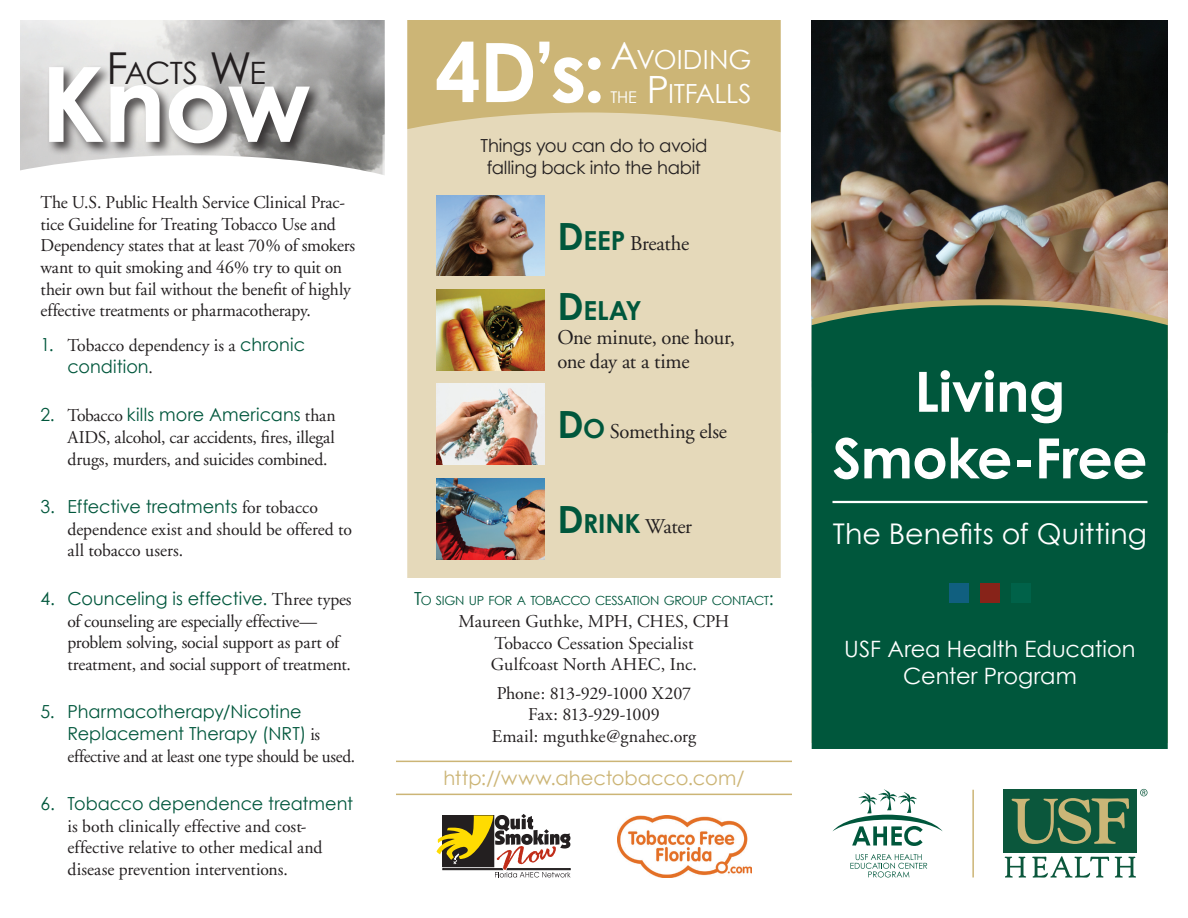
<style>
.page{position:relative;width:1188px;height:918px;background:#fff}
.page>*{position:absolute;margin:0;border:0;box-sizing:border-box;transform-origin:0 0}
.t1{font:700 104.1px "Century Gothic";color:#fff}
.t2{font:700 82.05px "Century Gothic";color:#fff}
.t3{font:700 55.5px/66.6px "Century Gothic";letter-spacing:-.01em;color:#fff;text-align:center}
.t4{font:30.75px "Century Gothic";color:#231f20}
.t5{font:28.5px "Century Gothic";color:#fff}
.t6{font:26.4px "Century Gothic";color:#fff}
.t7{font:700 26.25px "Century Gothic";color:#00573c}
.t8{font:22.5px/27px "Century Gothic";color:#fff;text-align:center}
.t9{font:21px/24px "Adobe Garamond";letter-spacing:-.02em;color:#231f20}
.t10{font:19.5px "Century Gothic";color:#ccb576}
.t11{font:18px/21.6px "Adobe Garamond";letter-spacing:-.01em;color:#231f20}
.t12{font:18px/21.6px "Century Gothic";color:#00573c}
.t13{font:18px/21.6px "Century Gothic";letter-spacing:-.02em;color:#231f20;text-align:center}
.t14{font:18px "Adobe Garamond";letter-spacing:-.01em;color:#231f20;scale:.96 1}
.t15{font:16.2px "Century Gothic";color:#fff}
.t16{font:12.6px "Century Gothic";letter-spacing:-.025em;color:#00573c}
.s1{font-size:43.95px}
.s2{font-family:"Century Gothic";color:#00573c}
.s3{font-family:"Adobe Garamond";color:#231f20}
.s4{font-size:37.65px}
.s5{font-family:"Century Gothic";font-weight:700;font-size:37.5px;color:#00573c}
.s6{font-family:"Century Gothic";font-weight:700;font-size:26.25px;color:#00573c}
.s7{font-size:37.5px}
.s8{font-size:18px}
</style>
<div class="page">
<div style="left:396px;top:20px;width:396px;height:558px;background:#ccb576"></div>
<img style="left:20px;top:20px;width:365px;height:135px">
<svg style="left:20px;top:155px;width:362px;height:20px"></svg>
<div style="left:382px;top:112px;width:399px;height:466px;background:#e5d9ba"></div>
<img style="left:812px;top:20px;width:356px;height:279px">
<div style="left:812px;top:305px;width:356px;height:444px;background:#00573c"></div>
<div style="left:1004px;top:789px;width:133px;height:64px;background:#0b573c"></div>
<svg style="left:1012px;top:798px;width:118px;height:46px"></svg>
<svg style="left:1005px;top:857px;width:21px;height:21px"></svg>
<svg style="left:1032px;top:856px;width:77px;height:22px"></svg>
<svg style="left:1115px;top:857px;width:21px;height:21px"></svg>
<svg style="left:1140px;top:789px;width:8px;height:7px"></svg>
<svg style="left:850px;top:854px;width:77px;height:24px"></svg>
<svg style="left:832px;top:789px;width:111px;height:57px"></svg>
<div style="left:46px;top:64px;width:276px;height:92px;background:#231f20;opacity:.75"></div>
<hr style="left:972px;top:790px;width:2px;height:88px;background:#ccb576">
<hr style="left:832px;top:501px;width:316px;height:2px;background:#fff">
<div style="left:1011px;top:583px;width:20px;height:20px;background:#006249"></div>
<div style="left:980px;top:583px;width:20px;height:20px;background:#872319"></div>
<div style="left:949px;top:583px;width:20px;height:20px;background:#105f7f"></div>
<img style="left:436px;top:195px;width:108px;height:81px">
<img style="left:436px;top:289px;width:108px;height:81px">
<img style="left:436px;top:384px;width:108px;height:81px">
<img style="left:436px;top:478px;width:108px;height:81px">
<svg style="left:437px;top:814px;width:134px;height:63px"></svg>
<img style="left:618px;top:815px;width:134px;height:63px">
<div style="left:385px;top:0;width:22px;height:918px;background:#fff"></div>
<div style="left:781px;top:0;width:22px;height:918px;background:#fff"></div>
<hr style="left:396px;top:794px;width:396px;height:1px;background:#ccb576">
<hr style="left:396px;top:761px;width:396px;height:1px;background:#ccb576">
<h3 class="t4" style="left:107px;top:51px;width:161px"><span class="s1">F</span>ACTS <span class="s1">W</span>E</h3>
<h1 class="t1" style="left:40px;top:25px;width:272px">Know</h1>
<p class="t11" style="left:40px;top:192px;width:316px">The U.S. Public Health Service Clinical Prac&shy;tice Guideline for Treating Tobacco Use and Dependency states that at least 70% of smokers want to quit smoking and 46% try to quit on their own but fail without the benefit of highly effective treatments or pharmacotherapy.</p>
<p class="t11" style="left:40px;top:335px;width:266px"><span class="s2">1.</span> Tobacco dependency is a <span class="s2">chronic</span></p>
<p class="t12" style="left:67px;top:355px;width:87px">condition<span class="s3">.</span></p>
<p class="t12" style="left:40px;top:404px;width:297px">2. <span class="s3">Tobacco</span> kills more Americans <span class="s3">than</span></p>
<p class="t11" style="left:67px;top:427px;width:269px">AIDS, alcohol, car accidents, fires, illegal drugs, murders, and suicides combined.</p>
<p class="t12" style="left:40px;top:496px;width:279px">3. Effective treatments <span class="s3">for tobacco</span></p>
<p class="t11" style="left:67px;top:519px;width:286px">dependence exist and should be offered to all tobacco users.</p>
<p class="t12" style="left:40px;top:588px;width:313px">4. Counceling is effective. <span class="s3">Three types</span></p>
<p class="t11" style="left:67px;top:611px;width:285px">of counseling are especially effective— problem solving, social support as part of treatment, and social support of treatment.</p>
<p class="t12" style="left:67px;top:701px;width:254px;text-indent:-27px">5. Pharmacotherapy/Nicotine<br>Replacement Therapy (NRT) <span class="s3">is</span></p>
<p class="t14" style="left:67px;top:746px;width:301px">effective and at least one type should be used.</p>
<p class="t12" style="left:40px;top:793px;width:314px">6. Tobacco dependence treatment</p>
<p class="t11" style="left:68px;top:816px;width:257px">is both clinically effective and cost&shy;effective relative to other medical and disease prevention interventions.</p>
<h2 class="t2" style="left:435px;top:10px;width:172px">4D’s:</h2>
<h3 class="t6" style="left:611px;top:41px;width:142px"><span class="s4">A</span>VOIDING</h3>
<p class="t15" style="left:611px;top:86px;width:28px">THE</p>
<h3 class="t6" style="left:647px;top:75px;width:106px"><span class="s4">P</span>ITFALLS</h3>
<p class="t13" style="left:481px;top:134px;width:228px">Things you can do to avoid falling back into the habit</p>
<p class="t9" style="left:557px;top:231px;width:133px"><span class="s5">D</span><span class="s6">EEP</span> Breathe</p>
<h3 class="t7" style="left:557px;top:290px;width:86px"><span class="s7">D</span>ELAY</h3>
<p class="t9" style="left:557px;top:326px;width:179px">One minute, one hour, one day at a time</p>
<p class="t9" style="left:557px;top:420px;width:171px"><span class="s5">D</span><span class="s6">O</span> Something else</p>
<p class="t9" style="left:557px;top:515px;width:136px"><span class="s5">D</span><span class="s6">RINK</span> Water</p>
<p class="t16" style="left:414px;top:592px;width:361px"><span class="s8">T</span>O SIGN UP FOR A TOBACCO CESSATION GROUP CONTACT<span class="s8">:</span></p>
<p class="t11" style="left:459px;top:611px;width:272px;text-align:center">Maureen Guthke, MPH, CHES, CPH<br>Tobacco Cessation Specialist<br>Gulfcoast North AHEC, Inc.</p>
<p class="t11" style="left:492px;top:683px;width:206px;text-align:center">Phone: 813-929-1000 X207<br>Fax: 813-929-1009<br>Email: mguthke@gnahec.org</p>
<p class="t10" style="left:443px;top:764px;width:303px">http://www.ahectobacco.com/</p>
<h3 class="t3" style="left:833px;top:356px;width:317px">Living<br>Smoke-Free</h3>
<h3 class="t5" style="left:833px;top:514px;width:316px">The Benefits of Quitting</h3>
<p class="t8" style="left:844px;top:635px;width:293px">USF Area Health Education<br>Center Program</p>
</div>
